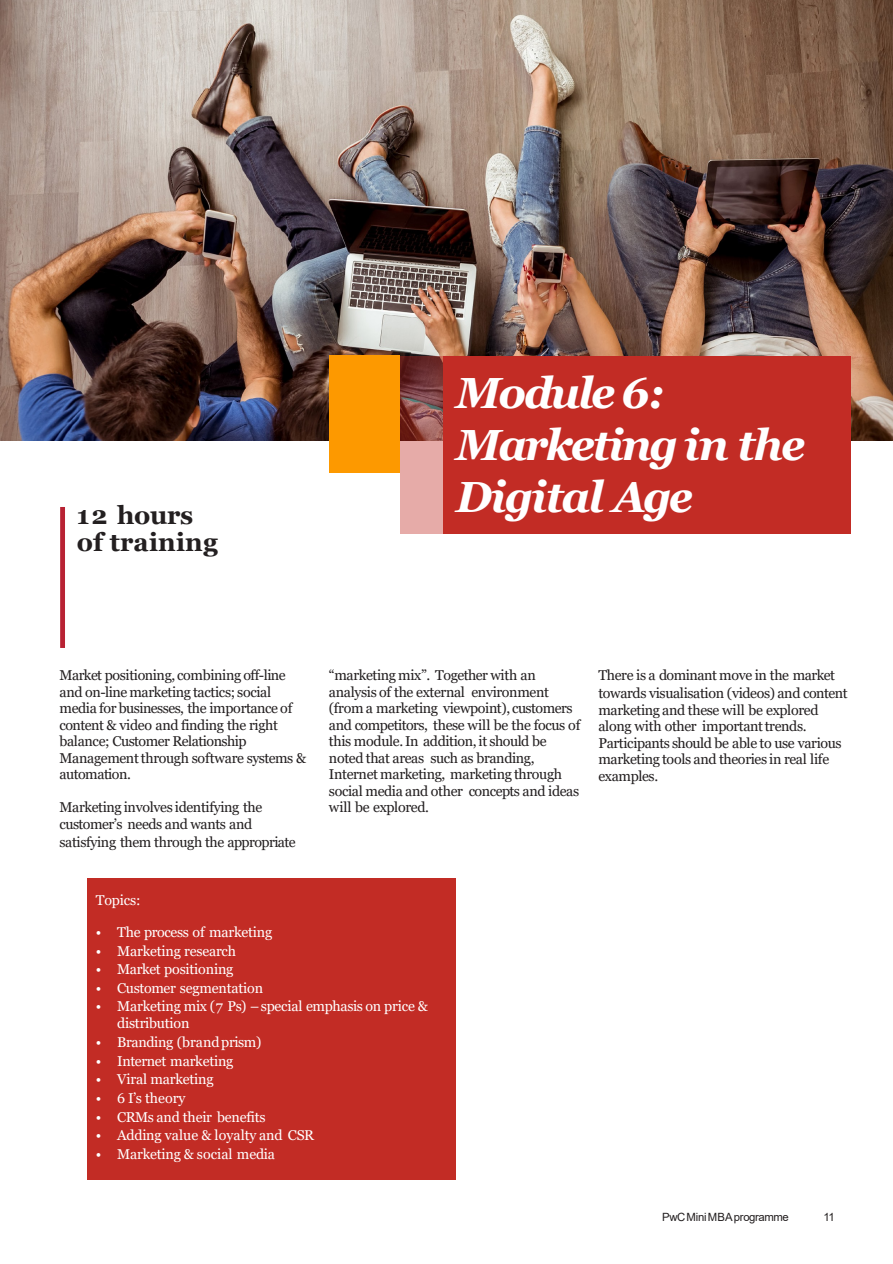
<style>
.page{position:relative;width:893px;height:1264px;background:#fff}
.page>*{position:absolute;margin:0;border:0;box-sizing:border-box;transform-origin:0 0}
.t1{font:italic 700 43.5px/52.2px "Georgia";letter-spacing:-.055em;color:#fff}
.t2{font:700 25.5px/27px "Georgia";letter-spacing:.005em;color:#231f20}
.t3{font:14.25px/16.5px "Georgia";letter-spacing:-.025em;color:#231f20}
.t4{font:14.25px/17.1px "Georgia";letter-spacing:-.015em;color:#fff}
.t5{font:11.4px "Arial";letter-spacing:-.03em;color:#231f20}
</style>
<div class="page">
<img style="left:0;top:0;width:892px;height:440px">
<div style="left:87px;top:878px;width:368px;height:300px;background:#c22c25"></div>
<div style="left:329px;top:355px;width:71px;height:118px;background:#fd9900"></div>
<div style="left:443px;top:356px;width:407px;height:177px;background:#c22c25"></div>
<div style="left:60px;top:507px;width:5px;height:140px;background:#b82233"></div>
<div style="left:400px;top:356px;width:43px;height:177px;background:#c22c25;opacity:.4"></div>
<p class="t2" style="left:77px;top:502px;width:142px">12 hours of training</p>
<h2 class="t1" style="left:456px;top:366px;width:351px">Module 6:<br>Marketing in the<br>Digital Age</h2>
<p class="t3" style="left:59px;top:667px;width:248px">Market positioning, combining off-line and on-line marketing tactics; social media for businesses, the importance of content &amp; video and finding the right balance; Customer Relationship Management through software systems &amp; automation.</p>
<p class="t3" style="left:59px;top:799px;width:238px;line-height:17.1px">Marketing involves identifying the customer’s needs and wants and satisfying them through the appropriate</p>
<p class="t3" style="left:329px;top:667px;width:253px">“marketing mix”. Together with an analysis of the external environment (from a marketing viewpoint), customers and competitors, these will be the focus of this module. In addition, it should be noted that areas such as branding, Internet marketing, marketing through social media and other concepts and ideas will be explored.</p>
<p class="t3" style="left:598px;top:667px;width:238px">There is a dominant move in the market</p>
<p class="t3" style="left:598px;top:685px;width:251px">towards visualisation (videos) and content marketing and these will be explored along with other important trends.<br>Participants should be able to use various marketing tools and theories in real life examples.</p>
<p class="t4" style="left:96px;top:891px;width:46px">Topics:</p>
<p class="t4" style="left:96px;top:923px;width:178px">• The process of marketing</p>
<p class="t4" style="left:96px;top:942px;width:142px">• Marketing research</p>
<p class="t4" style="left:96px;top:960px;width:139px">• Market positioning</p>
<p class="t4" style="left:96px;top:979px;width:169px">• Customer segmentation</p>
<p class="t4" style="left:117px;top:997px;width:312px;text-indent:-21px">• Marketing mix (7 Ps) –special emphasis on price &amp; distribution</p>
<p class="t4" style="left:96px;top:1033px;width:167px">• Branding (brandprism)</p>
<p class="t4" style="left:96px;top:1052px;width:139px">• Internet marketing</p>
<p class="t4" style="left:96px;top:1070px;width:119px">• Viral marketing</p>
<p class="t4" style="left:96px;top:1089px;width:91px">• 6 I’s theory</p>
<p class="t4" style="left:96px;top:1108px;width:171px">• CRMs and their benefits</p>
<p class="t4" style="left:96px;top:1126px;width:220px">• Adding value &amp; loyalty and CSR</p>
<p class="t4" style="left:96px;top:1145px;width:181px">• Marketing &amp; social media</p>
<p class="t5" style="left:662px;top:1208px;width:128px">PwCMiniMBAprogramme</p>
<p class="t5" style="left:823px;top:1208px;width:13px">11</p>
</div>
